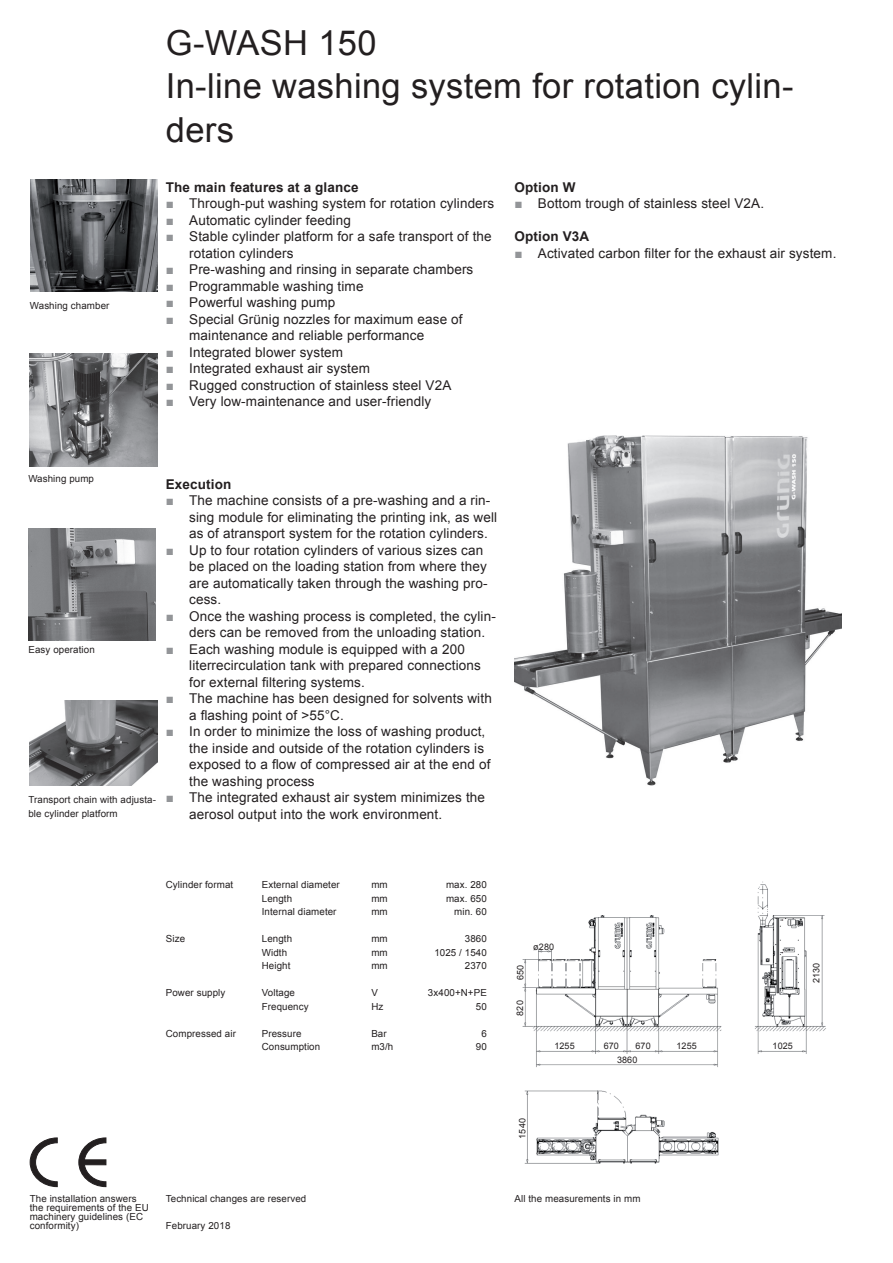
<style>
.page{position:relative;width:893px;height:1263px;background:#fff}
.page>*{position:absolute;margin:0;border:0;box-sizing:border-box;transform-origin:0 0}
.t1{font:34.5px/43.5px "Arial";letter-spacing:.01em;color:#231f20}
.t2{font:13.5px/16.5px "Arial";letter-spacing:.01em;color:#231f20}
.t3{font:700 13.5px "Arial";letter-spacing:.01em;color:#231f20}
.t4{font:9.75px/9px "Arial";letter-spacing:.01em;color:#231f20}
.t5{font:9px "Arial";letter-spacing:.01em;color:#231f20}
.s1{color:#939598}
</style>
<div class="page">
<svg style="left:29px;top:1137px;width:78px;height:50px"></svg>
<img style="left:514px;top:435px;width:328px;height:350px">
<img style="left:30px;top:179px;width:127px;height:113px">
<img style="left:28px;top:528px;width:128px;height:112px">
<img style="left:30px;top:354px;width:127px;height:112px">
<img style="left:522px;top:881px;width:304px;height:283px">
<img style="left:30px;top:700px;width:127px;height:85px">
<p class="t4" style="left:30px;top:301px;width:81px">Washing chamber</p>
<h1 class="t1" style="left:166px;top:21px;width:629px">G-WASH 150<br>In-line washing system for rotation cylin&shy;ders</h1>
<p class="t3" style="left:166px;top:178px;width:194px">The main features at a glance</p>
<p class="t2" style="left:166px;top:195px;width:330px"><span class="s1">■</span> Through-put washing system for rotation cylinders</p>
<p class="t2" style="left:166px;top:212px;width:187px"><span class="s1">■</span> Automatic cylinder feeding</p>
<p class="t2" style="left:189px;top:228px;width:304px;text-indent:-23px"><span class="s1">■</span> Stable cylinder platform for a safe transport of the rotation cylinders</p>
<p class="t2" style="left:166px;top:261px;width:309px"><span class="s1">■</span> Pre-washing and rinsing in separate chambers</p>
<p class="t2" style="left:166px;top:278px;width:199px"><span class="s1">■</span> Programmable washing time</p>
<p class="t2" style="left:166px;top:294px;width:171px"><span class="s1">■</span> Powerful washing pump</p>
<p class="t2" style="left:189px;top:311px;width:275px;text-indent:-23px"><span class="s1">■</span> Special Grünig nozzles for maximum ease of maintenance and reliable performance</p>
<p class="t2" style="left:166px;top:344px;width:179px"><span class="s1">■</span> Integrated blower system</p>
<p class="t2" style="left:166px;top:360px;width:206px"><span class="s1">■</span> Integrated exhaust air system</p>
<p class="t2" style="left:166px;top:377px;width:287px"><span class="s1">■</span> Rugged construction of stainless steel V2A</p>
<p class="t2" style="left:166px;top:393px;width:267px"><span class="s1">■</span> Very low-maintenance and user-friendly</p>
<p class="t3" style="left:514px;top:178px;width:62px">Option W</p>
<p class="t2" style="left:514px;top:195px;width:251px"><span class="s1">■</span> Bottom trough of stainless steel V2A.</p>
<p class="t3" style="left:514px;top:227px;width:76px">Option V3A</p>
<p class="t2" style="left:514px;top:245px;width:323px"><span class="s1">■</span> Activated carbon filter for the exhaust air system.</p>
<p class="t4" style="left:28px;top:474px;width:67px">Washing pump</p>
<p class="t4" style="left:28px;top:646px;width:68px">Easy operation</p>
<p class="t4" style="left:28px;top:793px;width:129px;line-height:13.5px">Transport chain with adjusta&shy;ble cylinder platform</p>
<p class="t3" style="left:166px;top:475px;width:67px">Execution</p>
<p class="t2" style="left:189px;top:492px;width:309px;text-indent:-23px"><span class="s1">■</span> The machine consists of a pre-washing and a rin&shy;sing module for eliminating the printing ink, as well as of atransport system for the rotation cylinders.</p>
<p class="t2" style="left:189px;top:542px;width:300px;text-indent:-23px"><span class="s1">■</span> Up to four rotation cylinders of various sizes can be placed on the loading station from where they are automatically taken through the washing pro&shy;cess.</p>
<p class="t2" style="left:189px;top:608px;width:308px;text-indent:-23px"><span class="s1">■</span> Once the washing process is completed, the cylin&shy;ders can be removed from the unloading station.</p>
<p class="t2" style="left:189px;top:641px;width:293px;text-indent:-23px"><span class="s1">■</span> Each washing module is equipped with a 200 literrecirculation tank with prepared connections for external filtering systems.</p>
<p class="t2" style="left:189px;top:690px;width:304px;text-indent:-23px"><span class="s1">■</span> The machine has been designed for solvents with a flashing point of &gt;55°C.</p>
<p class="t2" style="left:189px;top:723px;width:303px;text-indent:-23px"><span class="s1">■</span> In order to minimize the loss of washing product, the inside and outside of the rotation cylinders is exposed to a flow of compressed air at the end of the washing process</p>
<p class="t2" style="left:189px;top:789px;width:297px;text-indent:-23px"><span class="s1">■</span> The integrated exhaust air system minimizes the aerosol output into the work environment.</p>
<p class="t4" style="left:166px;top:880px;width:69px">Cylinder format</p>
<p class="t4" style="left:262px;top:880px;width:79px">External diameter</p>
<p class="t4" style="left:371px;top:880px;width:18px">mm</p>
<p class="t4" style="left:446px;top:880px;width:42px">max. 280</p>
<p class="t4" style="left:262px;top:894px;width:32px">Length</p>
<p class="t4" style="left:371px;top:894px;width:18px">mm</p>
<p class="t4" style="left:446px;top:894px;width:42px">max. 650</p>
<p class="t4" style="left:262px;top:907px;width:76px">Internal diameter</p>
<p class="t4" style="left:371px;top:907px;width:18px">mm</p>
<p class="t4" style="left:454px;top:907px;width:34px">min. 60</p>
<p class="t4" style="left:166px;top:934px;width:21px">Size</p>
<p class="t4" style="left:262px;top:934px;width:32px">Length</p>
<p class="t4" style="left:371px;top:934px;width:18px">mm</p>
<p class="t4" style="left:465px;top:934px;width:23px">3860</p>
<p class="t4" style="left:262px;top:948px;width:27px">Width</p>
<p class="t4" style="left:371px;top:948px;width:18px">mm</p>
<p class="t4" style="left:434px;top:948px;width:54px">1025 / 1540</p>
<p class="t4" style="left:262px;top:961px;width:30px">Height</p>
<p class="t4" style="left:371px;top:961px;width:18px">mm</p>
<p class="t4" style="left:465px;top:961px;width:23px">2370</p>
<p class="t4" style="left:166px;top:988px;width:61px">Power supply</p>
<p class="t4" style="left:262px;top:988px;width:35px">Voltage</p>
<p class="t4" style="left:371px;top:988px;width:8px">V</p>
<p class="t4" style="left:428px;top:988px;width:60px">3x400+N+PE</p>
<p class="t4" style="left:262px;top:1002px;width:48px">Frequency</p>
<p class="t4" style="left:371px;top:1002px;width:14px">Hz</p>
<p class="t4" style="left:476px;top:1002px;width:12px">50</p>
<p class="t4" style="left:166px;top:1029px;width:72px">Compressed air</p>
<p class="t4" style="left:262px;top:1029px;width:41px">Pressure</p>
<p class="t4" style="left:371px;top:1029px;width:17px">Bar</p>
<p class="t4" style="left:481px;top:1029px;width:7px">6</p>
<p class="t4" style="left:262px;top:1042px;width:60px">Consumption</p>
<p class="t4" style="left:371px;top:1042px;width:23px">m3/h</p>
<p class="t4" style="left:476px;top:1042px;width:12px">90</p>
<p class="t5" style="left:514px;top:980px;width:17px;rotate:-90deg">650</p>
<p class="t5" style="left:514px;top:1015px;width:17px;rotate:-90deg">820</p>
<p class="t5" style="left:533px;top:940px;width:22px">ø280</p>
<p class="t5" style="left:554px;top:1040px;width:22px">1255</p>
<p class="t5" style="left:604px;top:1040px;width:17px">670</p>
<p class="t5" style="left:635px;top:1040px;width:17px">670</p>
<p class="t5" style="left:676px;top:1040px;width:22px">1255</p>
<p class="t5" style="left:617px;top:1054px;width:22px">3860</p>
<p class="t5" style="left:516px;top:1138px;width:22px;rotate:-90deg">1540</p>
<p class="t5" style="left:810px;top:983px;width:22px;rotate:-90deg">2130</p>
<p class="t5" style="left:773px;top:1040px;width:22px">1025</p>
<p class="t4" style="left:30px;top:1194px;width:108px">The installation answers</p>
<p class="t4" style="left:514px;top:1194px;width:127px">All the measurements in mm</p>
<p class="t4" style="left:30px;top:1203px;width:120px">the requirements of the EU machinery guidelines (EC conformity)</p>
<p class="t4" style="left:166px;top:1194px;width:142px">Technical changes are reserved</p>
<p class="t4" style="left:166px;top:1221px;width:66px">February 2018</p>
</div>
